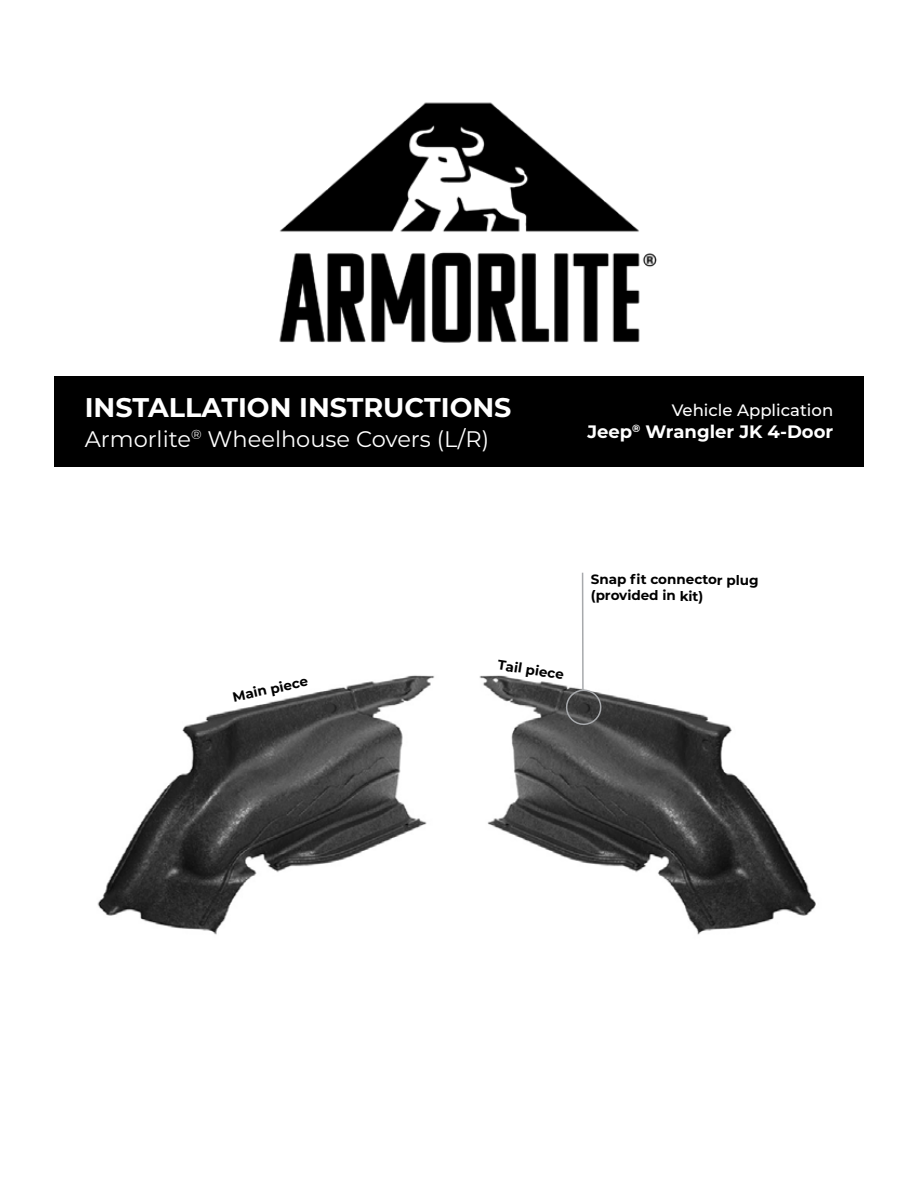
<style>
.page{position:relative;width:918px;height:1188px;background:#fff}
.page>*{position:absolute;margin:0;border:0;box-sizing:border-box;transform-origin:0 0}
.t1{font:700 27px "Montserrat";color:#fff}
.t2{font:22.5px "Montserrat";color:#fff}
.t3{font:700 18px "Montserrat";color:#fff}
.t4{font:500 16.5px "Montserrat";color:#fff}
.t5{font:700 13.5px/16px "Montserrat";letter-spacing:-.005em;color:#000}
</style>
<div class="page">
<img style="left:97px;top:572px;width:719px;height:363px">
<div style="left:54px;top:376px;width:810px;height:91px;background:#000"></div>
<hr style="left:582px;top:573px;width:2px;height:118px;background:#a7a9ac">
<svg style="left:566px;top:689px;width:36px;height:37px"></svg>
<img style="left:279px;top:102px;width:378px;height:241px">
<h1 class="t1" style="left:85px;top:388px;width:428px">INSTALLATION INSTRUCTIONS</h1>
<h2 class="t2" style="left:85px;top:423px;width:406px">Armorlite<sup>®</sup> Wheelhouse Covers (L/R)</h2>
<p class="t4" style="left:672px;top:399px;width:163px">Vehicle Application</p>
<h3 class="t3" style="left:587px;top:419px;width:247px">Jeep<sup>®</sup> Wrangler JK 4-Door</h3>
<p class="t5" style="left:231px;top:688px;width:78px;rotate:-12deg">Main piece</p>
<p class="t5" style="left:499px;top:656px;width:68px;rotate:9deg">Tail piece</p>
<p class="t5" style="left:591px;top:571px;width:169px">Snap fit connector plug (provided in kit)</p>
</div>
